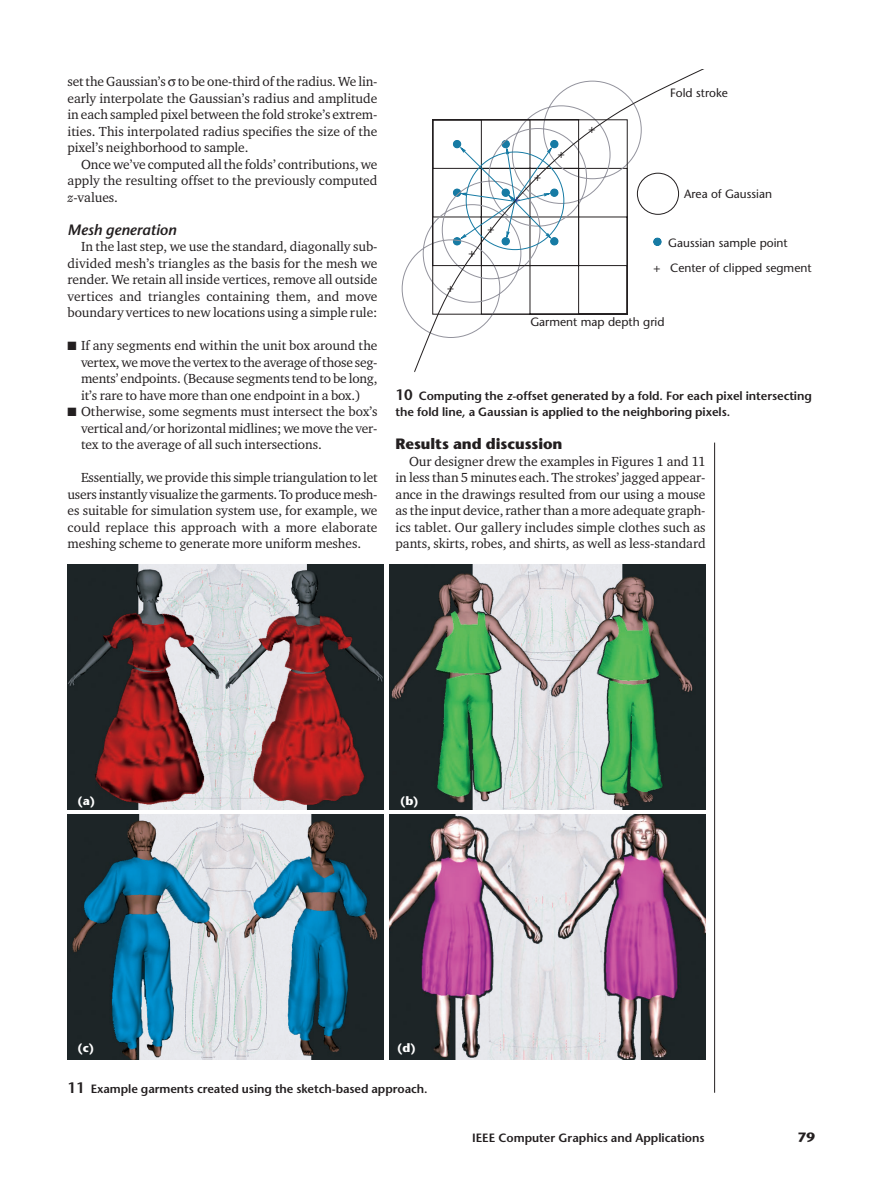
<style>
.page{position:relative;width:878px;height:1188px;background:#fff}
.page>*{position:absolute;margin:0;border:0;box-sizing:border-box;transform-origin:0 0}
.t1{font:700 15px "Stone Sans";letter-spacing:-.005em;color:#231f20}
.t2{font:italic 600 15px "Stone Sans";letter-spacing:-.005em;color:#231f20}
.t3{font:13.5px/16.5px "Charter ITC";letter-spacing:-.005em;color:#231f20;text-align:justify}
.t4{font:700 13.5px "Stone Sans";color:#231f20}
.t5{font:600 12px/16.5px "Stone Sans";letter-spacing:-.005em;color:#231f20}
.t6{font:12px/25.5px "Stone Sans";color:#231f20}
.t7{font:700 12px "Stone Sans";color:#fff}
.t8{font:12px "Times";color:#2e3092}
.s1{font-style:italic}
.s2{font-size:15px}
</style>
<div class="page">
<hr style="left:714px;top:443px;width:1px;height:650px;background:#231f20">
<svg style="left:413px;top:70px;width:289px;height:302px"></svg>
<img style="left:68px;top:565px;width:315px;height:245px">
<img style="left:389px;top:565px;width:316px;height:245px">
<img style="left:68px;top:815px;width:315px;height:245px">
<img style="left:389px;top:815px;width:316px;height:245px">
<p class="t3" style="left:68px;top:74px;width:311px">set the Gaussian’s to be one-third of the radius. We lin&shy;early interpolate the Gaussian’s radius and amplitude in each sampled pixel between the fold stroke’s extrem&shy;ities. This interpolated radius specifies the size of the pixel’s neighborhood to sample.</p>
<p class="t3" style="left:68px;top:156px;width:311px;text-indent:14px">Once we’ve computed all the folds’ contributions, we apply the resulting offset to the previously computed <span class="s1">z</span>-values.</p>
<p class="t2" style="left:68px;top:224px;width:110px">Mesh generation</p>
<p class="t3" style="left:68px;top:239px;width:311px;text-indent:14px">In the last step, we use the standard, diagonally sub&shy;divided mesh’s triangles as the basis for the mesh we render. We retain all inside vertices, remove all outside vertices and triangles containing them, and move boundary vertices to new locations using a simple rule:</p>
<p class="t3" style="left:81px;top:338px;width:298px;text-indent:-14px">■ If any segments end within the unit box around the vertex, we move the vertex to the average of those seg&shy;ments’ endpoints. (Because segments tend to be long, it’s rare to have more than one endpoint in a box.)</p>
<p class="t3" style="left:81px;top:404px;width:298px;text-indent:-14px">■ Otherwise, some segments must intersect the box’s vertical and/or horizontal midlines; we move the ver&shy;tex to the average of all such intersections.</p>
<p class="t3" style="left:68px;top:470px;width:311px;text-indent:14px">Essentially, we provide this simple triangulation to let users instantly visualize the garments. To produce mesh&shy;es suitable for simulation system use, for example, we could replace this approach with a more elaborate meshing scheme to generate more uniform meshes.</p>
<p class="t6" style="left:447px;top:277px;width:8px">+</p>
<p class="t6" style="left:468px;top:242px;width:8px">+</p>
<p class="t6" style="left:487px;top:217px;width:8px">+</p>
<p class="t8" style="left:513px;top:195px;width:8px">+</p>
<p class="t6" style="left:534px;top:165px;width:8px">+</p>
<p class="t6" style="left:557px;top:142px;width:8px">+</p>
<p class="t6" style="left:588px;top:118px;width:8px">+</p>
<p class="t6" style="left:670px;top:81px;width:59px">Fold stroke</p>
<p class="t6" style="left:684px;top:182px;width:89px">Area of Gaussian</p>
<p class="t6" style="left:653px;top:256px;width:8px">+</p>
<p class="t6" style="left:668px;top:231px;width:145px">Gaussian sample point<br>Center of clipped segment</p>
<p class="t6" style="left:530px;top:311px;width:136px">Garment map depth grid</p>
<p class="t5" style="left:395px;top:389px;width:418px"><span class="s2">10</span> Computing the <span class="s1">z</span>-offset generated by a fold. For each pixel intersecting the fold line, a Gaussian is applied to the neighboring pixels.</p>
<p class="t1" style="left:395px;top:438px;width:168px">Results and discussion</p>
<p class="t3" style="left:395px;top:453px;width:311px;text-indent:14px">Our designer drew the examples in Figures 1 and 11 in less than 5 minutes each. The strokes’ jagged appear&shy;ance in the drawings resulted from our using a mouse as the input device, rather than a more adequate graph&shy;ics tablet. Our gallery includes simple clothes such as pants, skirts, robes, and shirts, as well as less-standard</p>
<p class="t7" style="left:77px;top:796px;width:19px">(a)</p>
<p class="t7" style="left:400px;top:796px;width:20px">(b)</p>
<p class="t7" style="left:77px;top:1043px;width:18px">(c)</p>
<p class="t7" style="left:397px;top:1043px;width:20px">(d)</p>
<p class="t5" style="left:68px;top:1082px;width:361px"><span class="s2">11</span> Example garments created using the sketch-based approach.</p>
<p class="t5" style="left:472px;top:1131px;width:234px">IEEE Computer Graphics and Applications</p>
<p class="t4" style="left:797px;top:1132px;width:19px">79</p>
</div>
